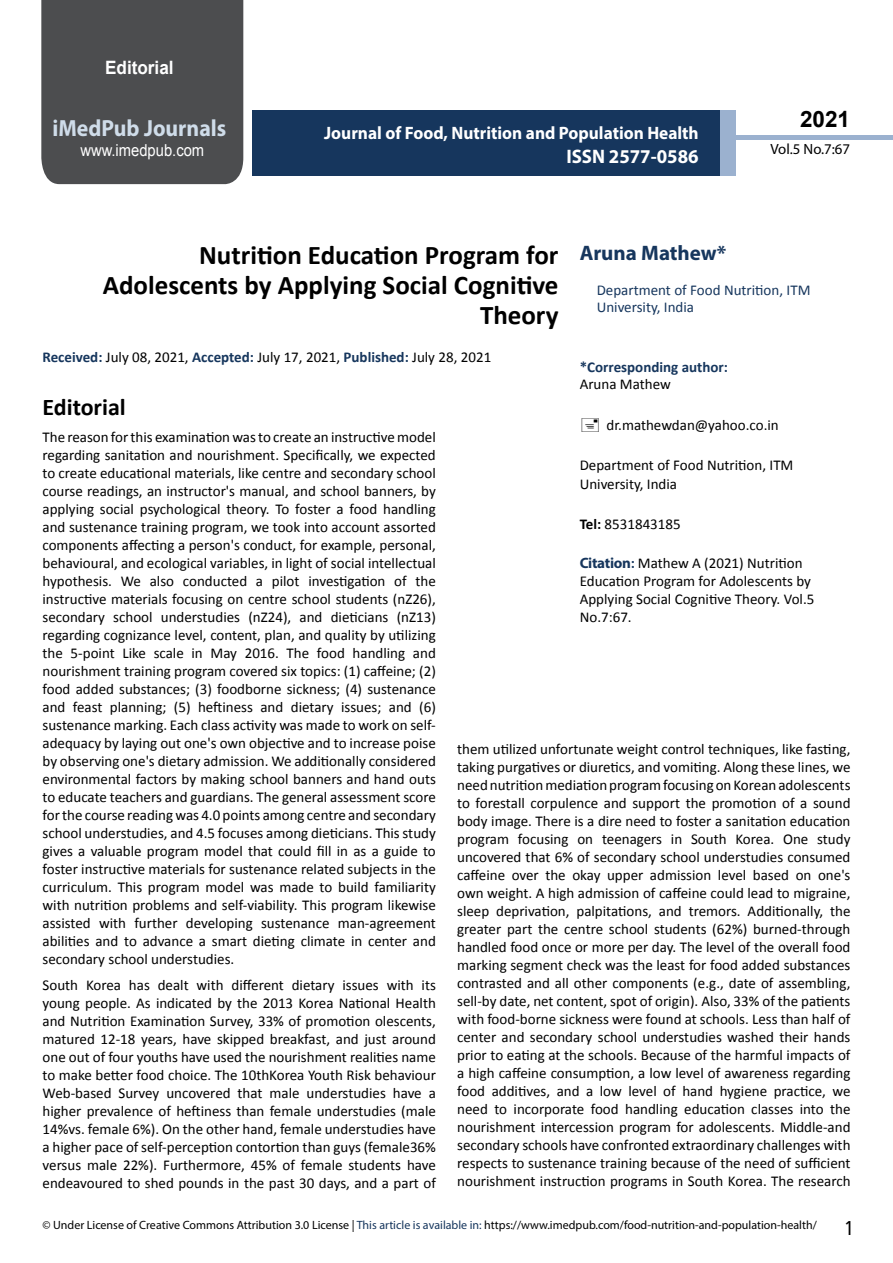
<style>
.page{position:relative;width:893px;height:1263px;background:#fff}
.page>*{position:absolute;margin:0;border:0;box-sizing:border-box;transform-origin:0 0}
.t1{font:700 27px/29.7px "Calibri";color:#000;text-align:right}
.t2{font:25.5px "Tunga";color:#000}
.t3{font:700 24px "Calibri";color:#000}
.t4{font:700 23.4px "Myriad Pro";color:#cfdce9;scale:.93 1}
.t5{font:700 22.5px "Arial";color:#000}
.t6{font:700 21px "Myriad Pro";color:#16365d}
.t7{font:700 19.65px "Myriad Pro";color:#fff;scale:.96 1}
.t8{font:700 18.45px "Arial";color:#fff;scale:.93 1}
.t9{font:700 18px "Myriad Pro";color:#fff;scale:.96 1}
.t10{font:16.5px "Arial";color:#fff;scale:.89 1}
.t11{font:15px/18px "Calibri";color:#000;text-align:justify}
.t12{font:15px/17.4px "Calibri";color:#16365d}
.t13{font:700 15px "Calibri";color:#16365d}
.t14{font:14.85px "Myriad Pro";color:#000}
.t15{font:12px "Myriad Pro";color:#000}
.s1{font-weight:700;color:#16365d}
.s2{font-weight:700}
.s3{font-family:"Myriad Pro";font-weight:700;color:#16365d}
.s4{color:#16365d}
</style>
<div class="page">
<div style="left:252px;top:110px;width:469px;height:66px;background:#16365d"></div>
<div style="left:720px;top:110px;width:16px;height:66px;background:#9bb1cf"></div>
<div style="left:41px;top:0;width:202px;height:184px;background:#4c4d4f"></div>
<div style="left:736px;top:135px;width:157px;height:5px;background:#9bb1cf"></div>
<p class="t8" style="left:105px;top:55px;width:75px">Editorial</p>
<h3 class="t4" style="left:52px;top:113px;width:188px">iMedPub Journals</h3>
<p class="t10" style="left:80px;top:139px;width:141px">www.imedpub.com</p>
<p class="t9" style="left:324px;top:121px;width:392px">Journal of Food, Nutrition and Population Health</p>
<h3 class="t7" style="left:566px;top:144px;width:139px">ISSN 2577-0586</h3>
<h3 class="t5" style="left:800px;top:104px;width:52px">2021</h3>
<p class="t14" style="left:770px;top:140px;width:81px">Vol.5 No.7:67</p>
<h3 class="t6" style="left:580px;top:239px;width:148px">Aruna Mathew*</h3>
<p class="t12" style="left:597px;top:281px;width:215px">Department of Food Nutrition, ITM<br>University, India</p>
<h1 class="t1" style="left:103px;top:240px;width:457px">Nutrition Education Program for<br>Adolescents by Applying Social Cognitive<br>Theory</h1>
<p class="t11" style="left:43px;top:348px;width:450px"><span class="s1">Received:</span> July 08, 2021, <span class="s1">Accepted:</span> July 17, 2021, <span class="s1">Published:</span> July 28, 2021</p>
<h3 class="t3" style="left:43px;top:392px;width:85px">Editorial</h3>
<p class="t11" style="left:43px;top:428px;width:395px">The reason forthis examination wasto create an instructivemodel regarding sanitation and nourishment. Specifically, we expected to create educational materials, like centre and secondary school course readings, an instructor's manual, and school banners, by applying social psychological theory. To foster a food handling and sustenance training program, we took into account assorted components affecting a person's conduct, for example, personal, behavioural, and ecological variables, in light of social intellectual hypothesis. We also conducted a pilot investigation of the instructive materials focusing on centre school students (nZ26), secondary school understudies (nZ24), and dieticians (nZ13) regarding cognizance level, content, plan, and quality by utilizing the 5-point Like scale in May 2016. The food handling and nourishment training program covered six topics: (1) caffeine; (2) food added substances; (3) foodborne sickness; (4) sustenance and feast planning; (5) heftiness and dietary issues; and (6) sustenance marking. Each class activity was made to work on self&shy;adequacy by laying out one's own objective and to increase poise by observing one's dietary admission. We additionally considered environmental factors by making school banners and hand outs to educate teachers and guardians. The general assessment score forthe course reading was 4.0 points among centre and secondary school understudies, and 4.5 focuses among dieticians. This study gives a valuable program model that could fill in as a guide to foster instructive materials for sustenance related subjects in the curriculum. This program model was made to build familiarity with nutrition problems and self-viability. This program likewise assisted with further developing sustenance man-agreement abilities and to advance a smart dieting climate in center and secondary school understudies.</p>
<p class="t11" style="left:43px;top:976px;width:395px">South Korea has dealt with different dietary issues with its young people. As indicated by the 2013 Korea National Health and Nutrition Examination Survey, 33% of promotion olescents, matured 12-18 years, have skipped breakfast, and just around one out of four youths have used the nourishment realities name to make better food choice. The 10thKorea Youth Risk behaviour Web-based Survey uncovered that male understudies have a higher prevalence of heftiness than female understudies (male 14%vs. female 6%). On the other hand, female understudies have a higher pace of self-perception contortion than guys (female36% versus male 22%). Furthermore, 45% of female students have endeavoured to shed pounds in the past 30 days, and a part of</p>
<p class="t13" style="left:580px;top:357px;width:150px">*Corresponding author:</p>
<p class="t11" style="left:580px;top:375px;width:93px">Aruna Mathew</p>
<p class="t11" style="left:607px;top:416px;width:174px">dr.mathewdan@yahoo.co.in</p>
<p class="t11" style="left:580px;top:456px;width:215px;line-height:19.2px">Department of Food Nutrition, ITM<br>University, India</p>
<p class="t11" style="left:580px;top:515px;width:102px"><span class="s2">Tel:</span> 8531843185</p>
<p class="t11" style="left:580px;top:554px;width:236px;text-align:left"><span class="s3">Citation</span><span class="s1">:</span> Mathew A (2021) Nutrition<br>Education Program for Adolescents by<br>Applying Social Cognitive Theory. Vol.5<br>No.7:67.</p>
<p class="t11" style="left:457px;top:740px;width:395px">them utilized unfortunate weight control techniques, like fasting, taking purgatives or diuretics, and vomiting. Along these lines, we neednutritionmediationprogramfocusingonKoreanadolescents to forestall corpulence and support the promotion of a sound body image. There is a dire need to foster a sanitation education program focusing on teenagers in South Korea. One study uncovered that 6% of secondary school understudies consumed caffeine over the okay upper admission level based on one's own weight. A high admission of caffeine could lead to migraine, sleep deprivation, palpitations, and tremors. Additionally, the greater part the centre school students (62%) burned-through handled food once or more per day. The level of the overall food marking segment check was the least for food added substances contrasted and all other components (e.g., date of assembling, sell-by date, net content, spot of origin). Also, 33% of the patients with food-borne sickness were found at schools. Less than half of center and secondary school understudies washed their hands prior to eating at the schools. Because of the harmful impacts of a high caffeine consumption, a low level of awareness regarding food additives, and a low level of hand hygiene practice, we need to incorporate food handling education classes into the nourishment intercession program for adolescents. Middle-and secondary schools have confronted extraordinary challenges with respects to sustenance training because of the need of sufficient nourishment instruction programs in South Korea. The research</p>
<p class="t15" style="left:43px;top:1218px;width:776px">© Under License of Creative Commons Attribution 3.0 License | <span class="s4">This article is available in:</span> https://www.imedpub.com/food-nutrition-and-population-health/</p>
<h2 class="t2" style="left:845px;top:1211px;width:9px">1</h2>
</div>
